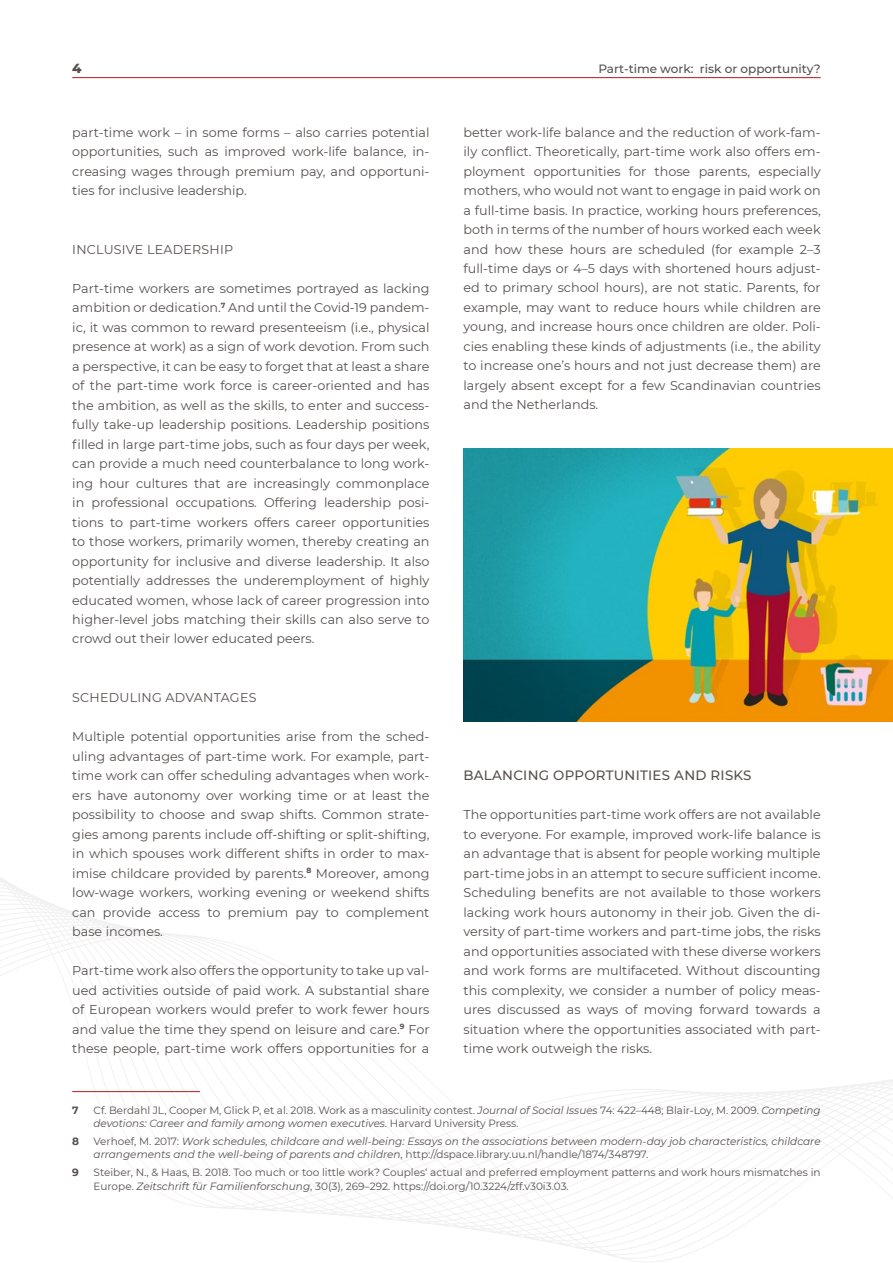
<style>
.page{position:relative;width:893px;height:1263px;background:#fff}
.page>*{position:absolute;margin:0;border:0;box-sizing:border-box;transform-origin:0 0}
.t1{font:500 13.5px "Montserrat";letter-spacing:.02em;color:#55504e}
.t2{font:800 13.5px "Montserrat";color:#55504e}
.t3{font:12.75px/19.5px "Montserrat";color:#55504e;text-align:justify}
.t4{font:12.75px "Montserrat";letter-spacing:.02em;color:#55504e}
.t5{font:500 12px "Montserrat";color:#55504e}
.t6{font:10.5px/13.5px "Montserrat";color:#55504e}
.t7{font:italic 10.5px/13.5px "Montserrat";color:#55504e}
.t8{font:700 10.5px "Montserrat";color:#55504e}
.s1{font-style:italic}
.s2{font-style:normal}
</style>
<div class="page">
<hr style="left:72px;top:77px;width:749px;height:1px;background:#bb1818">
<svg style="left:0;top:877px;width:704px;height:385px"></svg>
<svg style="left:246px;top:1079px;width:647px;height:168px"></svg>
<hr style="left:72px;top:1091px;width:128px;height:1px;background:#bb1818">
<img style="left:463px;top:448px;width:430px;height:274px">
<p class="t2" style="left:72px;top:58px;width:11px">4</p>
<p class="t5" style="left:598px;top:60px;width:224px">Part-time work: risk or opportunity?</p>
<p class="t3" style="left:72px;top:122px;width:359px">part-time work – in some forms – also carries potential opportunities, such as improved work-life balance, in&shy;creasing wages through premium pay, and opportuni&shy;ties for inclusive leadership.</p>
<p class="t4" style="left:72px;top:240px;width:162px">INCLUSIVE LEADERSHIP</p>
<p class="t3" style="left:72px;top:278px;width:359px">Part-time workers are sometimes portrayed as lacking ambition or dedication.<sup>7</sup> And until the Covid-19 pandem&shy;ic, it was common to reward presenteeism (i.e., physical presence at work) as a sign of work devotion. From such a perspective, it can be easy to forget that at least a share of the part-time work force is career-oriented and has the ambition, as well as the skills, to enter and success&shy;fully take-up leadership positions. Leadership positions filled in large part-time jobs, such as four days per week, can provide a much need counterbalance to long work&shy;ing hour cultures that are increasingly commonplace in professional occupations. Offering leadership posi&shy;tions to part-time workers offers career opportunities to those workers, primarily women, thereby creating an opportunity for inclusive and diverse leadership. It also potentially addresses the underemployment of highly educated women, whose lack of career progression into higher-level jobs matching their skills can also serve to crowd out their lower educated peers.</p>
<p class="t4" style="left:72px;top:689px;width:186px">SCHEDULING ADVANTAGES</p>
<p class="t3" style="left:72px;top:726px;width:359px">Multiple potential opportunities arise from the sched&shy;uling advantages of part-time work. For example, part&shy;time work can offer scheduling advantages when work&shy;ers have autonomy over working time or at least the possibility to choose and swap shifts. Common strate&shy;gies among parents include off-shifting or split-shifting, in which spouses work different shifts in order to max&shy;imise childcare provided by parents.<sup>8</sup> Moreover, among low-wage workers, working evening or weekend shifts can provide access to premium pay to complement base incomes.</p>
<p class="t3" style="left:72px;top:960px;width:359px">Part-time work also offers the opportunity to take up val&shy;ued activities outside of paid work. A substantial share of European workers would prefer to work fewer hours and value the time they spend on leisure and care.<sup>9</sup> For these people, part-time work offers opportunities for a</p>
<p class="t3" style="left:463px;top:122px;width:359px">better work-life balance and the reduction of work-fam&shy;ily conflict. Theoretically, part-time work also offers em&shy;ployment opportunities for those parents, especially mothers, who would not want to engage in paid work on a full-time basis. In practice, working hours preferences, both in terms of the number of hours worked each week and how these hours are scheduled (for example 2–3 full-time days or 4–5 days with shortened hours adjust&shy;ed to primary school hours), are not static. Parents, for example, may want to reduce hours while children are young, and increase hours once children are older. Poli&shy;cies enabling these kinds of adjustments (i.e., the ability to increase one’s hours and not just decrease them) are largely absent except for a few Scandinavian countries and the Netherlands.</p>
<p class="t1" style="left:463px;top:766px;width:290px">BALANCING OPPORTUNITIES AND RISKS</p>
<p class="t3" style="left:463px;top:804px;width:359px">The opportunities part-time work offers are not available to everyone. For example, improved work-life balance is an advantage that is absent for people working multiple part-time jobs in an attempt to secure sufficient income.<br>Scheduling benefits are not available to those workers lacking work hours autonomy in their job. Given the di&shy;versity of part-time workers and part-time jobs, the risks and opportunities associated with these diverse workers and work forms are multifaceted. Without discounting this complexity, we consider a number of policy meas&shy;ures discussed as ways of moving forward towards a situation where the opportunities associated with part&shy;time work outweigh the risks.</p>
<p class="t8" style="left:72px;top:1102px;width:8px">7</p>
<p class="t6" style="left:94px;top:1103px;width:729px">Cf. Berdahl JL, Cooper M, Glick P, et al. 2018. Work as a masculinity contest. <span class="s1">Journal of Social Issues</span> 74: 422–448; Blair-Loy, M. 2009. <span class="s1">Competing devotions: Career and family among women executives.</span> Harvard University Press.</p>
<p class="t8" style="left:72px;top:1133px;width:8px">8</p>
<p class="t7" style="left:94px;top:1134px;width:729px"><span class="s2">Verhoef, M. 2017:</span> Work schedules, childcare and well-being: Essays on the associations between modern-day job characteristics, childcare arrangements and the well-being of parents and children<span class="s2">, http://dspace.library.uu.nl/handle/1874/348797.</span></p>
<p class="t8" style="left:72px;top:1165px;width:8px">9</p>
<p class="t6" style="left:94px;top:1165px;width:729px">Steiber, N., &amp; Haas, B. 2018. Too much or too little work? Couples‘ actual and preferred employment patterns and work hours mismatches in<br>Europe. <span class="s1">Zeitschrift für Familienforschung</span>, 30(3), 269–292. https://doi.org/10.3224/zff.v30i3.03.</p>
</div>
